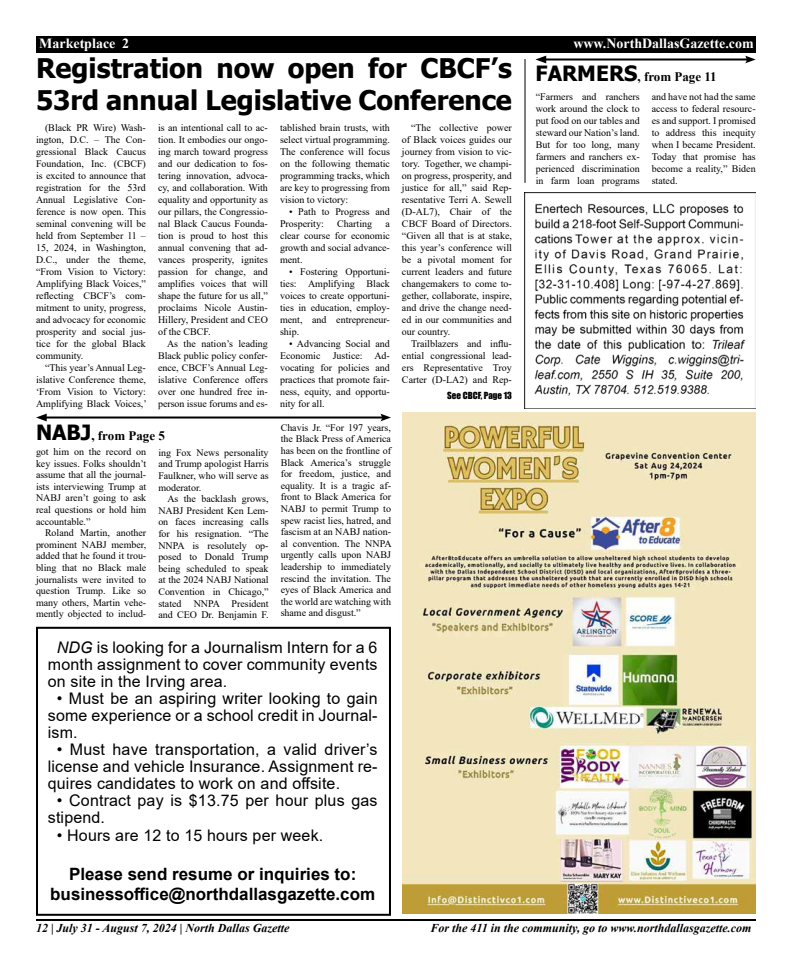
<style>
.page{position:relative;width:792px;height:972px;background:#fff}
.page>*{position:absolute;margin:0;border:0;box-sizing:border-box;transform-origin:0 0}
.t1{font:700 27px/32.4px "Tahoma";color:#000}
.t2{font:700 17px/20.4px "Arial";color:#000;text-align:center}
.t3{font:16px/17px "Arial";letter-spacing:.01em;color:#000;text-align:justify}
.t4{font:700 14px "Times New Roman";color:#fff}
.t5{font:700 13px "Times New Roman";color:#000}
.t6{font:italic 700 12px "Times New Roman";color:#000}
.t7{font:10px/12px "Times New Roman";color:#000;text-align:justify}
.t8{font:9px "Impact";color:#000}
.s1{font-family:"Tahoma";font-size:21px}
.s2{font-style:italic}
</style>
<div class="page">
<hr style="left:36px;top:919px;width:720px;height:2px;background:#000">
<div style="left:36px;top:36px;width:720px;height:17px;background:#000"></div>
<div style="left:36px;top:627px;width:355px;height:289px;border:2px solid #000"></div>
<hr style="left:43px;top:417px;width:341px;height:2px;background:#000">
<svg style="left:36px;top:414px;width:11px;height:7px"></svg>
<svg style="left:380px;top:414px;width:11px;height:7px"></svg>
<hr style="left:542px;top:59px;width:207px;height:2px;background:#000">
<svg style="left:536px;top:56px;width:10px;height:7px"></svg>
<svg style="left:745px;top:56px;width:11px;height:7px"></svg>
<img style="left:524px;top:193px;width:232px;height:216px">
<img style="left:402px;top:413px;width:354px;height:500px">
<hr style="left:525px;top:59px;width:1px;height:124px;background:#000">
<h3 class="t4" style="left:39px;top:33px;width:91px">Marketplace 2</h3>
<h3 class="t4" style="left:573px;top:33px;width:182px">www.NorthDallasGazette.com</h3>
<h1 class="t1" style="left:36px;top:53px;width:477px">Registration now open for CBCF’s<br>53rd annual Legislative Conference</h1>
<p class="t7" style="left:36px;top:121px;width:111px;text-indent:9px">(Black PR Wire) Wash&shy;ington, D.C. – The Con&shy;gressional Black Caucus Foundation, Inc. (CBCF) is excited to announce that registration for the 53rd Annual Legislative Con&shy;ference is now open. This seminal convening will be held from September 11 – 15, 2024, in Washington, D.C., under the theme, “From Vision to Victory:<br>Amplifying Black Voices,” reflecting CBCF’s com&shy;mitment to unity, progress, and advocacy for economic prosperity and social jus&shy;tice for the global Black community.</p>
<p class="t7" style="left:36px;top:361px;width:112px;text-indent:9px">“This year’s Annual Leg&shy;islative Conference theme, ‘From Vision to Victory:<br>Amplifying Black Voices,’</p>
<p class="t7" style="left:158px;top:121px;width:111px">is an intentional call to ac&shy;tion. It embodies our ongo&shy;ing march toward progress and our dedication to fos&shy;tering innovation, advoca&shy;cy, and collaboration. With equality and opportunity as our pillars, the Congressio&shy;nal Black Caucus Founda&shy;tion is proud to host this annual convening that ad&shy;vances prosperity, ignites passion for change, and amplifies voices that will shape the future for us all,” proclaims Nicole Austin-Hillery, President and CEO of the CBCF.</p>
<p class="t7" style="left:158px;top:337px;width:111px;text-indent:9px">As the nation’s leading Black public policy confer&shy;ence, CBCF’s Annual Leg&shy;islative Conference offers over one hundred free in&shy;person issue forums and es-</p>
<p class="t7" style="left:280px;top:121px;width:112px">tablished brain trusts, with select virtual programming.<br>The conference will focus on the following thematic programming tracks, which are key to progressing from vision to victory:</p>
<p class="t7" style="left:280px;top:205px;width:111px;text-indent:9px">• Path to Progress and<br>Prosperity:</p>
<p class="t7" style="left:402px;top:121px;width:111px;text-indent:9px">“The collective power of Black voices guides our journey from vision to vic&shy;tory. Together, we champi&shy;on progress, prosperity, and justice for all,” said Rep&shy;resentative Terri A. Sewell (D-AL7), Chair of the CBCF Board of Directors. “Given all that is at stake, this year’s conference will be a pivotal moment for current leaders and future changemakers to come to&shy;gether, collaborate, inspire, and drive the change need&shy;ed in our communities and our country.</p>
<p class="t7" style="left:402px;top:337px;width:111px;text-indent:9px">Trailblazers and influ&shy;ential congressional lead&shy;ers Representative Troy Carter (D-LA2) and Rep-</p>
<p class="t7" style="left:337px;top:217px;width:36px">Charting</p>
<p class="t7" style="left:280px;top:217px;width:111px;text-indent:106px">a clear course for economic growth and social advance&shy;ment.</p>
<p class="t7" style="left:280px;top:265px;width:111px;text-indent:9px">• Fostering Opportuni&shy;ties: Amplifying Black voices to create opportuni&shy;ties in education, employ&shy;ment, and entrepreneur&shy;ship.</p>
<p class="t7" style="left:280px;top:337px;width:111px;text-indent:9px">• Advancing Social and Economic Justice: Ad&shy;vocating for policies and practices that promote fair&shy;ness, equity, and opportu&shy;nity for all.</p>
<p class="t8" style="left:447px;top:389px;width:66px">See CBCF, Page 13</p>
<h3 class="t5" style="left:36px;top:426px;width:130px"><span class="s1">NABJ</span>, from Page 5</h3>
<p class="t7" style="left:36px;top:445px;width:112px;line-height:11.6px">got him on the record on key issues. Folks shouldn’t assume that all the journal&shy;ists interviewing Trump at NABJ aren’t going to ask real questions or hold him accountable.”</p>
<p class="t7" style="left:36px;top:527px;width:112px;line-height:11.6px;text-indent:9px">Roland Martin, another prominent NABJ member, added that he found it trou&shy;bling that no Black male journalists were invited to question Trump. Like so many others, Martin vehe&shy;mently objected to includ-</p>
<p class="t7" style="left:158px;top:446px;width:112px;line-height:11.6px">ing Fox News personality and Trump apologist Harris Faulkner, who will serve as moderator.</p>
<p class="t7" style="left:158px;top:493px;width:112px;line-height:11.6px;text-indent:9px">As the backlash grows, NABJ President Ken Lem&shy;on faces increasing calls for his resignation. “The NNPA is resolutely op&shy;posed to Donald Trump being scheduled to speak at the 2024 NABJ National Convention in Chicago,” stated NNPA President and CEO Dr. Benjamin F.</p>
<p class="t7" style="left:281px;top:421px;width:112px;line-height:11.6px">Chavis Jr. “For 197 years, the Black Press of America has been on the frontline of Black America’s struggle for freedom, justice, and equality. It is a tragic af&shy;front to Black America for NABJ to permit Trump to spew racist lies, hatred, and fascism at an NABJ nation&shy;al convention. The NNPA urgently calls upon NABJ leadership to immediately rescind the invitation. The eyes of Black America and the world are watching with shame and disgust.”</p>
<h3 class="t3" style="left:48px;top:639px;width:331px;text-indent:9px"><span class="s2">NDG</span> is looking for a Journalism Intern for a 6 month assignment to cover community events on site in the Irving area.</h3>
<h3 class="t3" style="left:48px;top:690px;width:331px;text-indent:9px">• Must be an aspiring writer looking to gain some experience or a school credit in Journal&shy;ism.</h3>
<h3 class="t3" style="left:48px;top:741px;width:331px;text-indent:9px">• Must have transportation, a valid driver’s license and vehicle Insurance. Assignment re&shy;quires candidates to work on and offsite.</h3>
<h3 class="t3" style="left:48px;top:792px;width:331px;text-indent:9px">• Contract pay is $13.75 per hour plus gas stipend.</h3>
<h3 class="t3" style="left:57px;top:827px;width:268px">• Hours are 12 to 15 hours per week.</h3>
<h2 class="t2" style="left:50px;top:864px;width:327px">Please send resume or inquiries to: businessoffice@northdallasgazette.com</h2>
<h3 class="t5" style="left:536px;top:68px;width:183px"><span class="s1">FARMERS</span>, from Page 11</h3>
<p class="t7" style="left:536px;top:90px;width:106px">“Farmers and ranchers work around the clock to put food on our tables and steward our Nation’s land.<br>But for too long, many farmers and ranchers ex&shy;perienced discrimination in farm loan programs</p>
<p class="t7" style="left:652px;top:90px;width:106px">and have not had the same access to federal resourc&shy;es and support. I promised to address this inequity when I became President.<br>Today that promise has become a reality,” Biden stated.</p>
<p class="t6" style="left:36px;top:920px;width:255px">12 | July 31 - August 7, 2024 | North Dallas Gazette</p>
<p class="t6" style="left:431px;top:920px;width:322px">For the 411 in the community, go to www.northdallasgazette.com</p>
</div>
